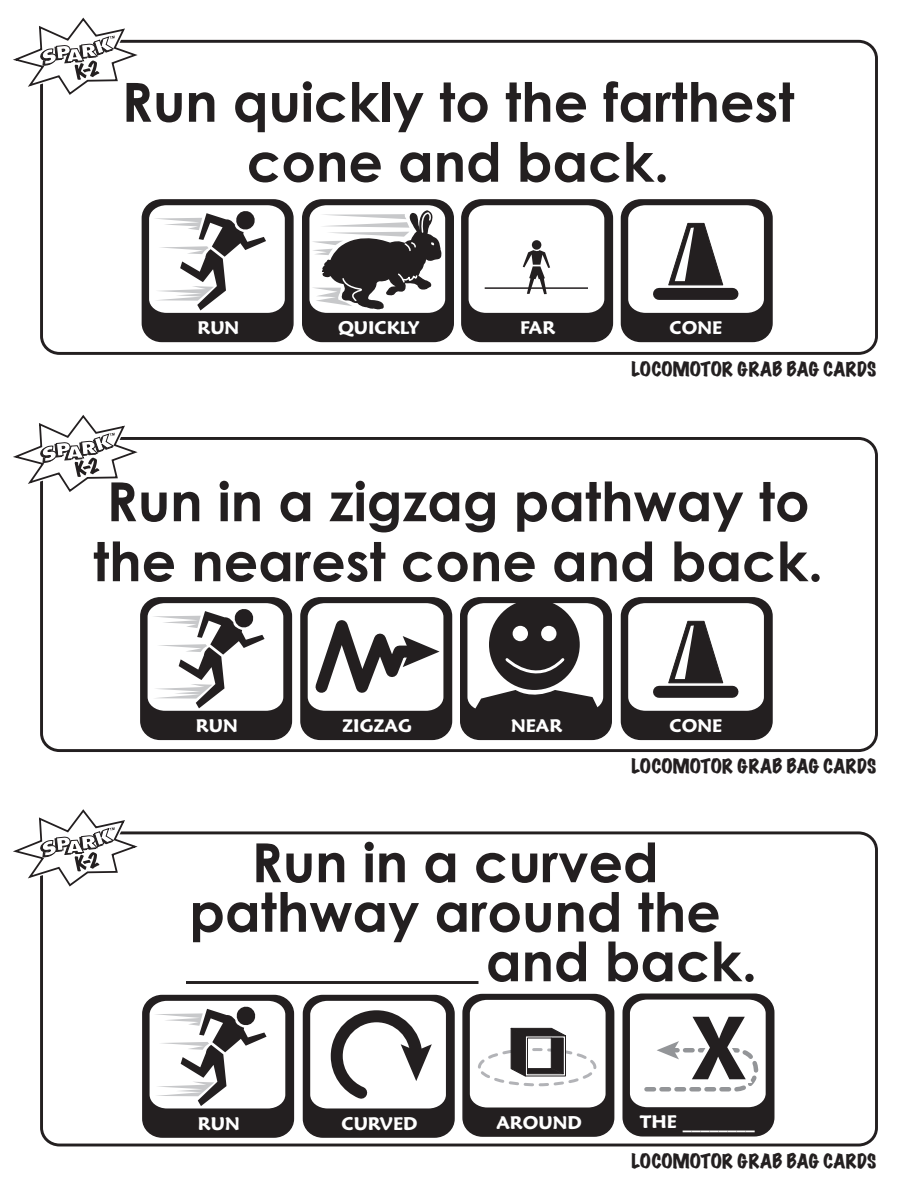
<style>
.page{position:relative;width:918px;height:1188px;background:#fff}
.page>*{position:absolute;margin:0;border:0;box-sizing:border-box;transform-origin:0 0}
.t1{font:700 54px/60px "Century Gothic";color:#231f20;text-align:center}
.t2{font:expanded 18px "Marker Felt";color:#231f20}
.t3{font:600 18px "Maiandra GD";color:#fff}
</style>
<div class="page">
<hr style="left:186px;top:981px;width:292px;height:3px;background:#231f20">
<div style="left:40px;top:40px;width:838px;height:315px;border:3px solid #231f20;border-radius:18px"></div>
<svg style="left:13px;top:17px;width:135px;height:83px"></svg>
<div style="left:40px;top:437px;width:838px;height:315px;border:3px solid #231f20;border-radius:18px"></div>
<svg style="left:13px;top:415px;width:135px;height:82px"></svg>
<div style="left:40px;top:831px;width:838px;height:315px;border:3px solid #231f20;border-radius:18px"></div>
<svg style="left:13px;top:809px;width:135px;height:83px"></svg>
<div style="left:462px;top:200px;width:150px;height:141px;background:#231f20;border-radius:19px"></div>
<div style="left:461px;top:199px;width:152px;height:143px;border:2px solid #231f20;border-radius:19px"></div>
<svg style="left:469px;top:205px;width:135px;height:108px;background:#f3f2f2"></svg>
<hr style="left:485px;top:287px;width:103px;height:2px;background:#231f20">
<div style="left:303px;top:200px;width:150px;height:141px;background:#231f20;border-radius:19px"></div>
<div style="left:302px;top:199px;width:152px;height:143px;border:2px solid #231f20;border-radius:19px"></div>
<svg style="left:309px;top:199px;width:136px;height:114px"></svg>
<div style="left:142px;top:200px;width:151px;height:141px;background:#231f20;border-radius:19px"></div>
<div style="left:142px;top:199px;width:152px;height:143px;border:2px solid #231f20;border-radius:19px"></div>
<svg style="left:149px;top:205px;width:136px;height:108px"></svg>
<div style="left:621px;top:200px;width:151px;height:141px;background:#231f20;border-radius:19px"></div>
<div style="left:621px;top:199px;width:152px;height:143px;border:2px solid #231f20;border-radius:19px"></div>
<svg style="left:628px;top:205px;width:136px;height:108px"></svg>
<div style="left:141px;top:598px;width:150px;height:141px;background:#231f20;border-radius:19px"></div>
<div style="left:140px;top:597px;width:152px;height:143px;border:2px solid #231f20;border-radius:19px"></div>
<svg style="left:148px;top:603px;width:135px;height:108px"></svg>
<div style="left:143px;top:996px;width:150px;height:141px;background:#231f20;border-radius:19px"></div>
<div style="left:142px;top:995px;width:152px;height:143px;border:2px solid #231f20;border-radius:19px"></div>
<svg style="left:150px;top:1001px;width:135px;height:107px"></svg>
<div style="left:621px;top:598px;width:151px;height:141px;background:#231f20;border-radius:19px"></div>
<div style="left:621px;top:597px;width:152px;height:143px;border:2px solid #231f20;border-radius:19px"></div>
<svg style="left:628px;top:603px;width:136px;height:108px"></svg>
<div style="left:301px;top:598px;width:151px;height:141px;background:#231f20;border-radius:19px"></div>
<div style="left:300px;top:597px;width:152px;height:143px;border:2px solid #231f20;border-radius:19px"></div>
<svg style="left:306px;top:597px;width:137px;height:114px"></svg>
<div style="left:461px;top:598px;width:150px;height:141px;background:#231f20;border-radius:19px"></div>
<div style="left:460px;top:597px;width:152px;height:143px;border:2px solid #231f20;border-radius:19px"></div>
<svg style="left:467px;top:603px;width:136px;height:106px"></svg>
<div style="left:304px;top:996px;width:150px;height:141px;background:#231f20;border-radius:19px"></div>
<div style="left:303px;top:995px;width:152px;height:143px;border:2px solid #231f20;border-radius:19px"></div>
<svg style="left:310px;top:1001px;width:136px;height:107px"></svg>
<div style="left:463px;top:995px;width:151px;height:141px;background:#231f20;border-radius:19px"></div>
<div style="left:462px;top:994px;width:152px;height:143px;border:2px solid #231f20;border-radius:19px"></div>
<svg style="left:470px;top:1000px;width:136px;height:108px;background:#dedddd"></svg>
<div style="left:623px;top:994px;width:151px;height:142px;background:#231f20;border-radius:19px"></div>
<div style="left:622px;top:994px;width:152px;height:143px;border:2px solid #231f20;border-radius:19px"></div>
<svg style="left:630px;top:1000px;width:136px;height:107px;background:#dbdbdb"></svg>
<p class="t1" style="left:122px;top:71px;width:674px">Run quickly to the farthest cone and back.</p>
<p class="t3" style="left:197px;top:317px;width:43px">RUN</p>
<p class="t3" style="left:338px;top:317px;width:83px">QUICKLY</p>
<p class="t3" style="left:520px;top:317px;width:37px">FAR</p>
<p class="t3" style="left:670px;top:317px;width:54px">CONE</p>
<p class="t2" style="left:632px;top:360px;width:246px">LOCOMOTOR GRAB BAG CARDS</p>
<p class="t1" style="left:93px;top:470px;width:732px;text-align:left">Run in a zigzag pathway to the nearest cone and back.</p>
<p class="t3" style="left:196px;top:715px;width:43px">RUN</p>
<p class="t3" style="left:342px;top:715px;width:71px">ZIGZAG</p>
<p class="t3" style="left:511px;top:715px;width:53px">NEAR</p>
<p class="t3" style="left:670px;top:715px;width:54px">CONE</p>
<p class="t2" style="left:632px;top:757px;width:246px">LOCOMOTOR GRAB BAG CARDS</p>
<p class="t1" style="left:251px;top:831px;width:409px">Run in a curved</p>
<p class="t1" style="left:189px;top:881px;width:533px">pathway around the</p>
<p class="t1" style="left:486px;top:930px;width:273px">and back.</p>
<p class="t3" style="left:198px;top:1112px;width:43px">RUN</p>
<p class="t3" style="left:341px;top:1112px;width:78px">CURVED</p>
<p class="t3" style="left:496px;top:1111px;width:87px">AROUND</p>
<p class="t3" style="left:640px;top:1111px;width:116px">THE ________</p>
<p class="t2" style="left:632px;top:1151px;width:246px">LOCOMOTOR GRAB BAG CARDS</p>
</div>
